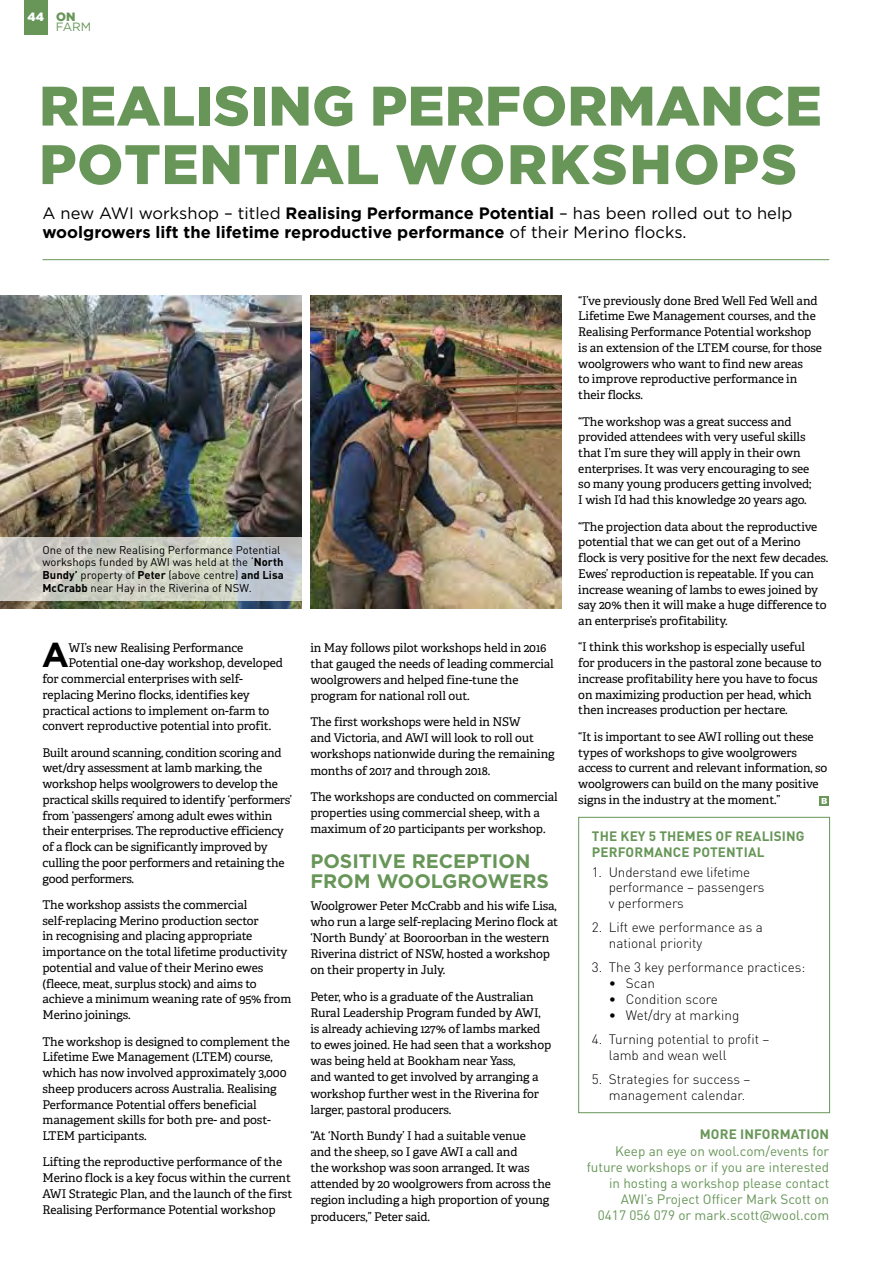
<style>
.page{position:relative;width:893px;height:1263px;background:#fff}
.page>*{position:absolute;margin:0;border:0;box-sizing:border-box;transform-origin:0 0}
.t1{font:900 55.5px/58.5px "Gotham";letter-spacing:.005em;color:#679658}
.t2{font:700 34.5px "Gotham";color:#000}
.t3{font:700 19.5px/19.8px "Gotham";color:#679658}
.t4{font:700 16.5px/19.5px "Gotham";color:#000}
.t5{font:300 13.5px/15.8px "DINOT";color:#000}
.t6{font:13.5px/16.2px "DINOT";color:#679658;text-align:right}
.t7{font:700 13.5px/15.8px "DINOT";letter-spacing:.01em;color:#679658}
.t8{font:12px/15.8px "Adelle";letter-spacing:-.01em;color:#000}
.t9{font:12px/10.5px "Gotham";color:#679658}
.t10{font:11.25px/12.8px "DINOT";color:#000}
.s1{font-weight:900;color:#fff}
.s2{font-weight:900}
.s3{font-weight:400}
.s4{font-weight:700}
</style>
<div class="page">
<hr style="left:892px;top:736px;width:1px;height:527px;background:#fffaee">
<img style="left:310px;top:295px;width:251px;height:314px">
<hr style="left:43px;top:259px;width:786px;height:1px;background:#679658">
<svg style="left:819px;top:796px;width:10px;height:10px"></svg>
<svg style="left:822px;top:798px;width:5px;height:6px"></svg>
<div style="left:578px;top:817px;width:252px;height:296px;border:1px solid #679658"></div>
<img style="left:0;top:295px;width:302px;height:314px">
<svg style="left:0;top:537px;width:302px;height:63px;background:#caccc6"></svg>
<hr style="left:892px;top:952px;width:1px;height:51px;background:#fff">
<div style="left:24px;top:0;width:24px;height:34px;background:#679658"></div>
<p class="t9" style="left:56px;top:11px;width:37px;text-indent:-28px"><span class="s1">44</span> <span class="s2">ON<br></span>FARM</p>
<h1 class="t1" style="left:39px;top:75px;width:784px">REALISING PERFORMANCE<br>POTENTIAL WORKSHOPS</h1>
<h3 class="t4" style="left:43px;top:203px;width:751px"><span class="s3">A new AWI workshop – titled</span> Realising Performance Potential <span class="s3">– has been rolled out to help </span>woolgrowers lift the lifetime reproductive performance <span class="s3">of their Merino flocks.</span></h3>
<p class="t10" style="left:43px;top:543px;width:243px">One of the new Realising Performance Potential workshops funded by AWI was held at the ‘<span class="s4">North Bundy’</span> property of <span class="s4">Peter</span> (above centre) <span class="s4">and Lisa McCrabb</span> near Hay in the Riverina of NSW.</p>
<h2 class="t2" style="left:42px;top:632px;width:29px">A</h2>
<p class="t8" style="left:69px;top:639px;width:176px">WI’s new Realising Performance</p>
<p class="t8" style="left:69px;top:655px;width:216px">Potential one-day workshop, developed</p>
<p class="t8" style="left:43px;top:670px;width:202px">for commercial enterprises with self-</p>
<p class="t8" style="left:43px;top:686px;width:209px">replacing Merino flocks, identifies key</p>
<p class="t8" style="left:43px;top:702px;width:228px">practical actions to implement on-farm to</p>
<p class="t8" style="left:43px;top:718px;width:230px">convert reproductive potential into profit.</p>
<p class="t8" style="left:43px;top:744px;width:251px">Built around scanning, condition scoring and wet/dry assessment at lamb marking, the workshop helps woolgrowers to develop the practical skills required to identify ‘performers’ from ‘passengers’ among adult ewes within their enterprises. The reproductive efficiency of a flock can be significantly improved by culling the poor performers and retaining the good performers.</p>
<p class="t8" style="left:43px;top:896px;width:250px">The workshop assists the commercial self-replacing Merino production sector<br>in recognising and placing appropriate importance on the total lifetime productivity potential and value of their Merino ewes (fleece, meat, surplus stock) and aims to achieve a minimum weaning rate of 95% from Merino joinings.</p>
<p class="t8" style="left:43px;top:1033px;width:249px">The workshop is designed to complement the Lifetime Ewe Management (LTEM) course, which has now involved approximately 3,000 sheep producers across Australia. Realising Performance Potential offers beneficial management skills for both pre- and post-LTEM participants.</p>
<p class="t8" style="left:43px;top:1154px;width:251px">Lifting the reproductive performance of the Merino flock is a key focus within the current AWI Strategic Plan, and the launch of the first Realising Performance Potential workshop</p>
<p class="t8" style="left:310px;top:639px;width:245px">in May follows pilot workshops held in 2016 that gauged the needs of leading commercial woolgrowers and helped fine-tune the program for national roll out.</p>
<p class="t8" style="left:310px;top:713px;width:246px">The first workshops were held in NSW<br>and Victoria, and AWI will look to roll out workshops nationwide during the remaining months of 2017 and through 2018.</p>
<p class="t8" style="left:310px;top:788px;width:249px">The workshops are conducted on commercial properties using commercial sheep, with a maximum of 20 participants per workshop.</p>
<h3 class="t3" style="left:310px;top:851px;width:240px">POSITIVE RECEPTION<br>FROM WOOLGROWERS</h3>
<p class="t8" style="left:310px;top:897px;width:249px">Woolgrower Peter McCrabb and his wife Lisa, who run a large self-replacing Merino flock at ‘North Bundy’ at Booroorban in the western Riverina district of NSW, hosted a workshop on their property in July.</p>
<p class="t8" style="left:310px;top:988px;width:242px">Peter, who is a graduate of the Australian Rural Leadership Program funded by AWI, is already achieving 127% of lambs marked to ewes joined. He had seen that a workshop was being held at Bookham near Yass,<br>and wanted to get involved by arranging a workshop further west in the Riverina for larger, pastoral producers.</p>
<p class="t8" style="left:310px;top:1127px;width:242px">“At ‘North Bundy’ I had a suitable venue<br>and the sheep, so I gave AWI a call and<br>the workshop was soon arranged. It was attended by 20 woolgrowers from across the region including a high proportion of young producers,” Peter said.</p>
<p class="t8" style="left:578px;top:292px;width:245px">“I’ve previously done Bred Well Fed Well and Lifetime Ewe Management courses, and the Realising Performance Potential workshop is an extension of the LTEM course, for those woolgrowers who want to find new areas<br>to improve reproductive performance in their flocks.</p>
<p class="t8" style="left:578px;top:413px;width:235px">“The workshop was a great success and provided attendees with very useful skills that I’m sure they will apply in their own enterprises. It was very encouraging to see so many young producers getting involved; I wish I’d had this knowledge 20 years ago.</p>
<p class="t8" style="left:578px;top:518px;width:252px">“The projection data about the reproductive potential that we can get out of a Merino flock is very positive for the next few decades.<br>Ewes’ reproduction is repeatable. If you can increase weaning of lambs to ewes joined by say 20% then it will make a huge difference to an enterprise’s profitability.</p>
<p class="t8" style="left:578px;top:639px;width:245px">“I think this workshop is especially useful for producers in the pastoral zone because to increase profitability here you have to focus on maximizing production per head, which then increases production per hectare.</p>
<p class="t8" style="left:578px;top:728px;width:250px">“It is important to see AWI rolling out these types of workshops to give woolgrowers access to current and relevant information, so woolgrowers can build on the many positive signs in the industry at the moment.”</p>
<p class="t7" style="left:592px;top:828px;width:214px">THE KEY 5 THEMES OF REALISING<br>PERFORMANCE POTENTIAL</p>
<p class="t5" style="left:609px;top:864px;width:157px;text-indent:-17px">1. Understand ewe lifetime performance – passengers v performers</p>
<p class="t5" style="left:609px;top:919px;width:156px;text-indent:-17px">2. Lift ewe performance as a national priority</p>
<p class="t5" style="left:592px;top:959px;width:215px">3. The 3 key performance practices:</p>
<p class="t5" style="left:609px;top:975px;width:48px">• Scan</p>
<p class="t5" style="left:609px;top:991px;width:111px">• Condition score</p>
<p class="t5" style="left:609px;top:1007px;width:132px">• Wet/dry at marking</p>
<p class="t5" style="left:609px;top:1031px;width:162px;text-indent:-17px">4. Turning potential to profit – lamb and wean well</p>
<p class="t5" style="left:609px;top:1071px;width:143px;text-indent:-17px">5. Strategies for success – management calendar.</p>
<p class="t7" style="left:700px;top:1126px;width:131px">MORE INFORMATION</p>
<p class="t6" style="left:587px;top:1142px;width:244px">Keep an eye on wool.com/events for future workshops or if you are interested in hosting a workshop please contact AWI’s Project Officer Mark Scott on<br>0417 056 079 or mark.scott@wool.com</p>
</div>
